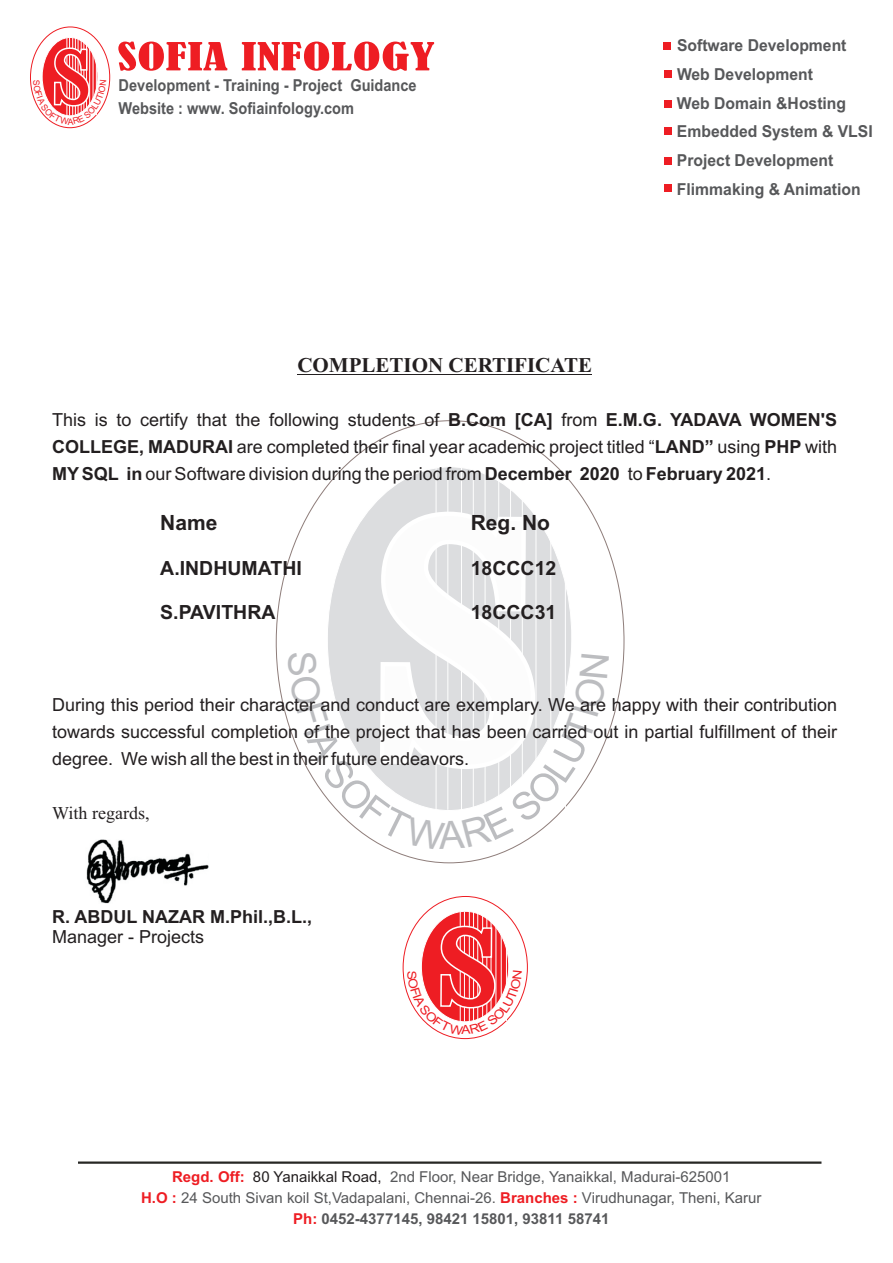
<style>
.page{position:relative;width:893px;height:1263px;background:#fff}
.page>*{position:absolute;margin:0;border:0;box-sizing:border-box;transform-origin:0 0}
.t1{font:700 21px "Times New Roman";color:#231f20}
.t2{font:700 21px "Arial";color:#231f20}
.t3{font:700 19.5px "Arial";color:#231f20}
.t4{font:18px/27px "Arial";color:#231f20;text-align:justify}
.t5{font:700 18px "Arial";color:#231f20}
.t6{font:18px "Times New Roman";color:#231f20}
.t7{font:700 16.5px/28.8px "Arial";color:#57585a;scale:.95 1}
.t8{font:700 16.5px/22.8px "Arial";color:#57585a;scale:.88 1}
.t9{font:15px "Arial";color:#57585a}
.t10{font:700 15px "Arial";color:#57585a}
.t11{font:15px "Arial";color:#231f20}
.s1{font-weight:700}
.s2{font-weight:700;color:#ee1d23}
.s3{color:#ee1d23}
</style>
<div class="page">
<svg style="left:118px;top:42px;width:316px;height:29px"></svg>
<div style="left:664px;top:43px;width:7px;height:7px;background:#ee1d23"></div>
<div style="left:664px;top:71px;width:7px;height:7px;background:#ee1d23"></div>
<div style="left:664px;top:100px;width:7px;height:7px;background:#ee1d23"></div>
<div style="left:664px;top:128px;width:7px;height:7px;background:#ee1d23"></div>
<div style="left:664px;top:157px;width:7px;height:7px;background:#ee1d23"></div>
<hr style="left:78px;top:1161px;width:743px;height:3px;background:#272724">
<svg style="left:30px;top:26px;width:80px;height:102px"></svg>
<svg style="left:42px;top:37px;width:56px;height:79px"></svg>
<hr style="left:67px;top:38px;width:1px;height:78px;background:#fff">
<hr style="left:69px;top:38px;width:1px;height:78px;background:#fff">
<hr style="left:72px;top:38px;width:1px;height:78px;background:#fff">
<hr style="left:75px;top:38px;width:1px;height:78px;background:#fff">
<hr style="left:78px;top:38px;width:1px;height:78px;background:#fff">
<hr style="left:81px;top:38px;width:1px;height:78px;background:#fff">
<hr style="left:83px;top:38px;width:1px;height:78px;background:#fff">
<hr style="left:86px;top:38px;width:1px;height:78px;background:#fff">
<hr style="left:89px;top:38px;width:1px;height:78px;background:#fff">
<hr style="left:93px;top:38px;width:1px;height:78px;background:#fff">
<div style="left:664px;top:185px;width:7px;height:7px;background:#ee1d23"></div>
<svg style="left:275px;top:420px;width:350px;height:443px"></svg>
<svg style="left:327px;top:466px;width:245px;height:43px"></svg>
<hr style="left:436px;top:468px;width:1px;height:342px;background:#fff">
<hr style="left:447px;top:468px;width:1px;height:342px;background:#fff">
<hr style="left:461px;top:468px;width:1px;height:342px;background:#fff">
<hr style="left:473px;top:468px;width:1px;height:342px;background:#fff">
<hr style="left:485px;top:468px;width:1px;height:342px;background:#fff">
<hr style="left:498px;top:468px;width:1px;height:342px;background:#fff">
<hr style="left:510px;top:468px;width:1px;height:342px;background:#fff">
<hr style="left:522px;top:468px;width:1px;height:342px;background:#fff">
<hr style="left:536px;top:468px;width:1px;height:342px;background:#fff">
<hr style="left:550px;top:468px;width:1px;height:342px;background:#fff">
<hr style="left:297px;top:374px;width:295px;height:1px;background:#231f20">
<img style="left:86px;top:840px;width:123px;height:63px">
<svg style="left:402px;top:896px;width:126px;height:143px"></svg>
<svg style="left:421px;top:911px;width:88px;height:111px"></svg>
<hr style="left:460px;top:912px;width:1px;height:109px;background:#fff">
<hr style="left:464px;top:912px;width:1px;height:109px;background:#fff">
<hr style="left:469px;top:912px;width:1px;height:109px;background:#fff">
<hr style="left:473px;top:912px;width:1px;height:109px;background:#fff">
<hr style="left:477px;top:912px;width:1px;height:109px;background:#fff">
<hr style="left:482px;top:912px;width:1px;height:109px;background:#fff">
<hr style="left:486px;top:912px;width:1px;height:109px;background:#fff">
<hr style="left:491px;top:912px;width:1px;height:109px;background:#fff">
<hr style="left:496px;top:912px;width:1px;height:109px;background:#fff">
<hr style="left:501px;top:912px;width:1px;height:109px;background:#fff">
<svg style="left:33px;top:47px;width:73px;height:78px"></svg>
<svg style="left:287px;top:509px;width:322px;height:341px"></svg>
<svg style="left:407px;top:925px;width:115px;height:110px"></svg>
<p class="t8" style="left:119px;top:75px;width:340px">Development - Training - Project Guidance<br>Website : www. Sofiainfology.com</p>
<p class="t1" style="left:297px;top:358px;width:296px">COMPLETION CERTIFICATE</p>
<p class="t7" style="left:677px;top:32px;width:208px">Software Development<br>Web Development<br>Web Domain &amp;Hosting<br>Embedded System &amp; VLSI<br>Project Development<br>Flimmaking &amp; Animation</p>
<p class="t4" style="left:52px;top:408px;width:786px">This is to certify that the following students of <span class="s1">B.Com [CA]</span> from <span class="s1">E.M.G. YADAVA WOMEN'S COLLEGE, MADURAI</span> are completed their final year academic project titled “<span class="s1">LAND”</span> using <span class="s1">PHP</span> with <span class="s1">MYSQL in</span> our Software division during the period from <span class="s1">December 2020</span> to <span class="s1">February 2021</span>.</p>
<p class="t2" style="left:160px;top:514px;width:59px">Name</p>
<p class="t2" style="left:471px;top:514px;width:81px">Reg. No</p>
<p class="t3" style="left:160px;top:561px;width:143px">A.INDHUMATHI</p>
<p class="t3" style="left:471px;top:561px;width:87px">18CCC12</p>
<p class="t3" style="left:160px;top:605px;width:117px">S.PAVITHRA</p>
<p class="t3" style="left:471px;top:605px;width:87px">18CCC31</p>
<p class="t4" style="left:52px;top:693px;width:786px">During this period their character and conduct are exemplary. We are happy with their contribution towards successful completion of the project that has been carried out in partial fulfillment of their degree. We wish all the best in their future endeavors.</p>
<p class="t6" style="left:52px;top:807px;width:99px">With regards,</p>
<p class="t5" style="left:52px;top:909px;width:262px">R. ABDUL NAZAR M.Phil.,B.L.,</p>
<p class="t4" style="left:52px;top:925px;width:154px">Manager - Projects</p>
<p class="t11" style="left:172px;top:1170px;width:211px"><span class="s2">Regd. Off:</span> 80 Yanaikkal Road,</p>
<p class="t9" style="left:141px;top:1192px;width:622px"><span class="s2">H.O :</span> 24 South Sivan koil St,Vadapalani, Chennai-26. <span class="s2">Branches :</span> Virudhunagar, Theni, Karur</p>
<p class="t10" style="left:293px;top:1213px;width:318px"><span class="s3">Ph:</span> 0452-4377145, 98421 15801, 93811 58741</p>
<p class="t9" style="left:390px;top:1170px;width:342px">2nd Floor, Near Bridge, Yanaikkal, Madurai-625001</p>
</div>
